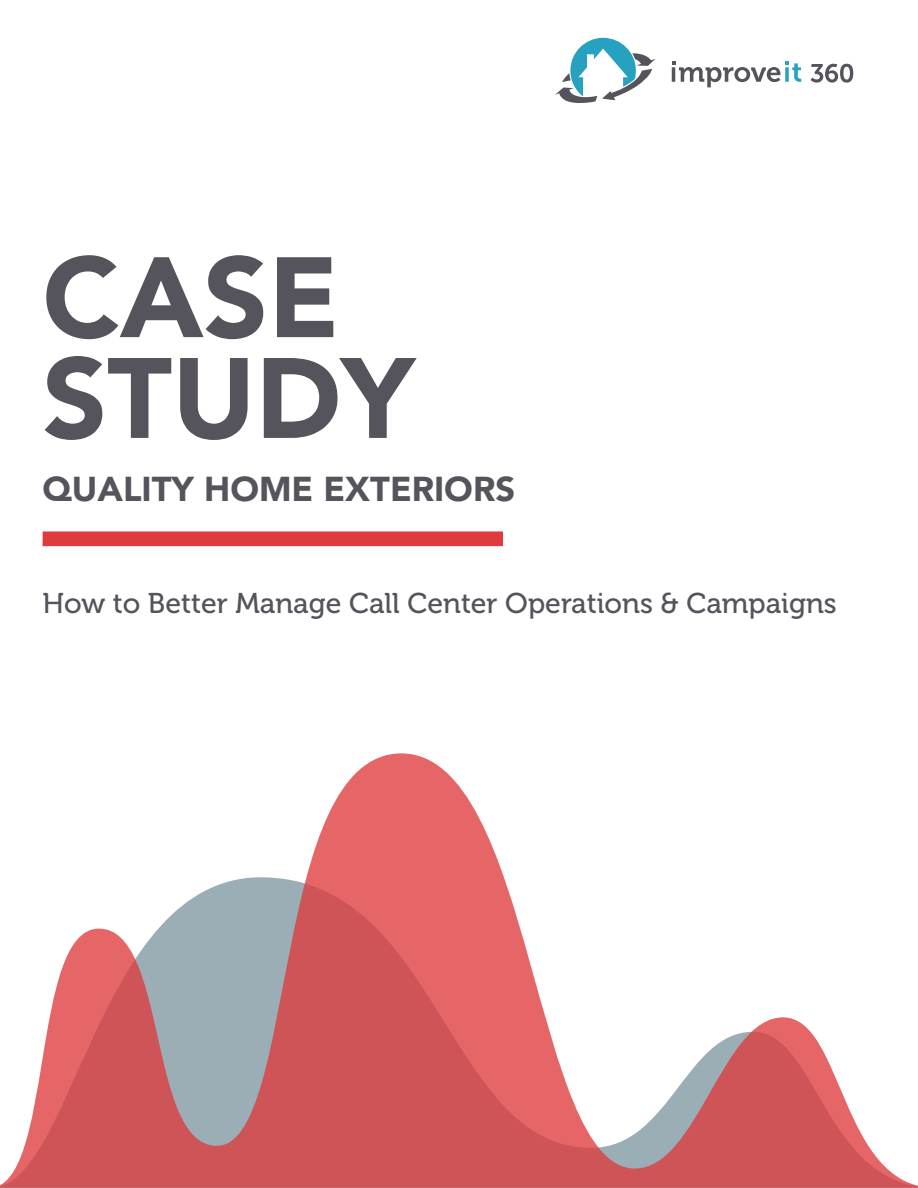
<style>
.page{position:relative;width:918px;height:1188px;background:#fff}
.page>*{position:absolute;margin:0;border:0;box-sizing:border-box;transform-origin:0 0}
.t1{font:900 112.8px/100.8px "Avenir";color:#55535b}
.t2{font:900 34.5px "Avenir";color:#55535b}
.t3{font:28.5px "Museo 500";color:#55535b}
</style>
<div class="page">
<div style="left:43px;top:531px;width:460px;height:15px;background:#df3b3d"></div>
<svg style="left:555px;top:38px;width:100px;height:65px"></svg>
<svg style="left:811px;top:64px;width:42px;height:19px"></svg>
<svg style="left:672px;top:62px;width:129px;height:25px"></svg>
<svg style="left:0;top:753px;width:918px;height:435px"></svg>
<h1 class="t1" style="left:43px;top:245px;width:373px">CASE<br>STUDY</h1>
<p class="t2" style="left:43px;top:459px;width:474px">QUALITY HOME EXTERIORS</p>
<p class="t3" style="left:43px;top:587px;width:796px">How to Better Manage Call Center Operations &amp; Campaigns</p>
</div>
